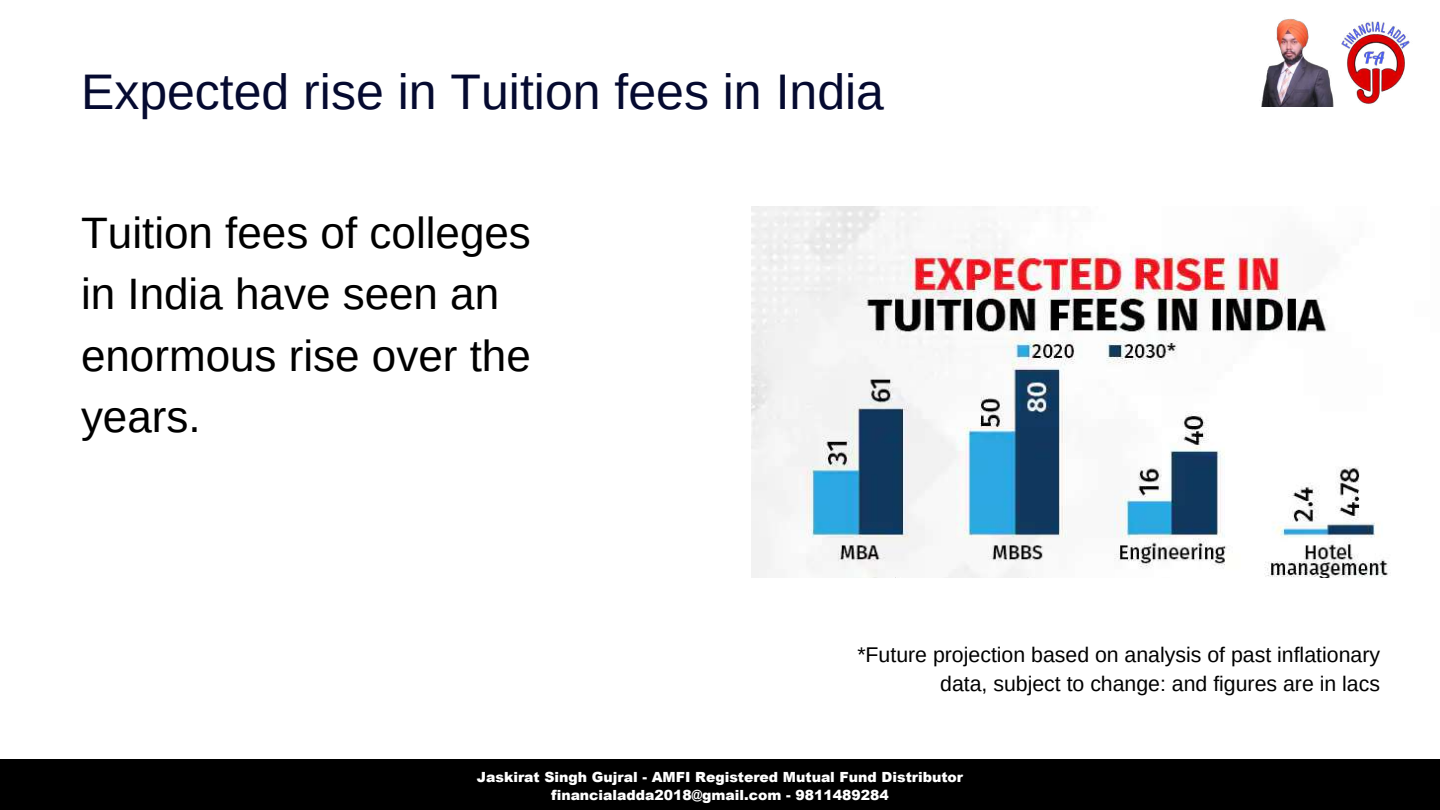
<style>
.page{position:relative;width:1440px;height:810px;background:#fff}
.page>*{position:absolute;margin:0;border:0;box-sizing:border-box;transform-origin:0 0}
.t1{font:50px "Arimo";color:#050a30}
.t2{font:44px/61.5px "Arimo";color:#000}
.t3{font:21.3px/29.3px "Arimo";color:#000;text-align:right}
.t4{font:900 14px "Arial";color:#fff}
</style>
<div class="page">
<div style="left:0;top:760px;width:1440px;height:50px;background:#000"></div>
<img style="left:751px;top:206px;width:638px;height:372px">
<img style="left:1261px;top:18px;width:149px;height:89px">
<h1 class="t1" style="left:81px;top:64px;width:805px">Expected rise in Tuition fees in India</h1>
<h2 class="t2" style="left:81px;top:202px;width:451px">Tuition fees of colleges in India have seen an enormous rise over the years.</h2>
<h3 class="t3" style="left:857px;top:640px;width:524px">*Future projection based on analysis of past inflationary data, subject to change: and figures are in lacs</h3>
<p class="t4" style="left:477px;top:772px;width:488px">Jaskirat Singh Gujral - AMFI Registered Mutual Fund Distributor</p>
<p class="t4" style="left:551px;top:790px;width:339px">financialadda2018@gmail.com - 9811489284</p>
</div>
